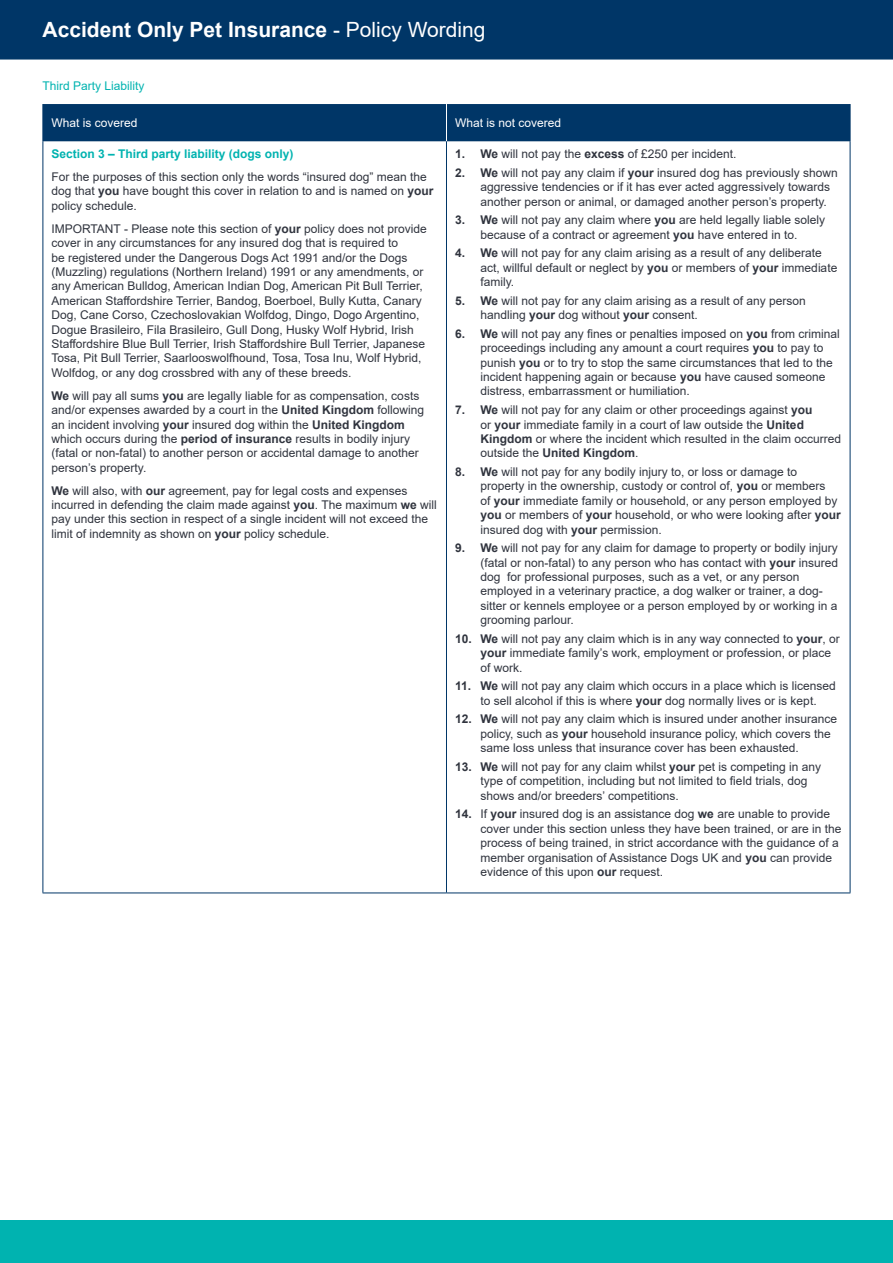
<style>
.page{position:relative;width:893px;height:1263px;background:#fff}
.page>*{position:absolute;margin:0;border:0;box-sizing:border-box;transform-origin:0 0}
.t1{font:700 21px "Arial";color:#fff}
.t2{font:12px/14.4px "Arial";color:#30343e}
.t3{font:700 12px "Arial";color:#00b3b0}
.t4{font:12px "Arial";color:#fff}
.t5{font:12px "Arial";color:#00b3b0}
.s1{font-weight:400}
.s2{font-weight:700}
</style>
<div class="page">
<div style="left:0;top:0;width:893px;height:60px;background:#003667"></div>
<div style="left:0;top:1220px;width:893px;height:43px;background:#00b3b0"></div>
<div style="left:44px;top:104px;width:806px;height:37px;background:#003667"></div>
<hr style="left:446px;top:104px;width:1px;height:37px;background:#fff">
<hr style="left:43px;top:104px;width:1px;height:37px;background:#003667">
<hr style="left:850px;top:104px;width:1px;height:37px;background:#003667">
<hr style="left:43px;top:141px;width:1px;height:751px;background:#003667">
<hr style="left:446px;top:141px;width:1px;height:751px;background:#003667">
<hr style="left:850px;top:141px;width:1px;height:751px;background:#003667">
<hr style="left:43px;top:892px;width:403px;height:1px;background:#003667">
<hr style="left:446px;top:892px;width:404px;height:1px;background:#003667">
<h1 class="t1" style="left:43px;top:15px;width:445px">Accident Only Pet Insurance <span class="s1">- Policy Wording</span></h1>
<p class="t5" style="left:43px;top:77px;width:104px">Third Party Liability</p>
<p class="t4" style="left:51px;top:115px;width:88px">What is covered</p>
<p class="t4" style="left:455px;top:115px;width:108px">What is not covered</p>
<p class="t3" style="left:51px;top:145px;width:244px">Section 3 – Third party liability (dogs only)</p>
<p class="t2" style="left:51px;top:170px;width:384px">For the purposes of this section only the words “insured dog” mean the dog that <span class="s2">you</span> have bought this cover in relation to and is named on <span class="s2">your </span>policy schedule.</p>
<p class="t2" style="left:51px;top:221px;width:377px">IMPORTANT - Please note this section of <span class="s2">your</span> policy does not provide cover in any circumstances for any insured dog that is required to<br>be registered under the Dangerous Dogs Act 1991 and/or the Dogs (Muzzling) regulations (Northern Ireland) 1991 or any amendments, or any American Bulldog, American Indian Dog, American Pit Bull Terrier, American Staffordshire Terrier, Bandog, Boerboel, Bully Kutta, Canary Dog, Cane Corso, Czechoslovakian Wolfdog, Dingo, Dogo Argentino, Dogue Brasileiro, Fila Brasileiro, Gull Dong, Husky Wolf Hybrid, Irish Staffordshire Blue Bull Terrier, Irish Staffordshire Bull Terrier, Japanese Tosa, Pit Bull Terrier, Saarlooswolfhound, Tosa, Tosa Inu, Wolf Hybrid, Wolfdog, or any dog crossbred with any of these breeds.</p>
<p class="t2" style="left:51px;top:388px;width:374px"><span class="s2">We</span> will pay all sums <span class="s2">you</span> are legally liable for as compensation, costs and/or expenses awarded by a court in the <span class="s2">United Kingdom</span> following an incident involving <span class="s2">your</span> insured dog within the <span class="s2">United Kingdom </span>which occurs during the <span class="s2">period of insurance</span> results in bodily injury (fatal or non-fatal) to another person or accidental damage to another person’s property.</p>
<p class="t2" style="left:51px;top:483px;width:387px"><span class="s2">We</span> will also, with <span class="s2">our</span> agreement, pay for legal costs and expenses incurred in defending the claim made against <span class="s2">you</span>. The maximum <span class="s2">we</span> will pay under this section in respect of a single incident will not exceed the limit of indemnity as shown on <span class="s2">your</span> policy schedule.</p>
<p class="t2" style="left:455px;top:147px;width:283px"><span class="s2">1. We</span> will not pay the <span class="s2">excess</span> of £250 per incident.</p>
<p class="t2" style="left:480px;top:165px;width:359px;text-indent:-26px"><span class="s2">2. We</span> will not pay any claim if <span class="s2">your</span> insured dog has previously shown aggressive tendencies or if it has ever acted aggressively towards another person or animal, or damaged another person’s property.</p>
<p class="t2" style="left:455px;top:213px;width:372px;text-align:center"><span class="s2">3. We</span> will not pay any claim where <span class="s2">you</span> are held legally liable solely because of a contract or agreement <span class="s2">you</span> have entered in to.</p>
<p class="t2" style="left:480px;top:246px;width:358px;text-indent:-26px"><span class="s2">4. We</span> will not pay for any claim arising as a result of any deliberate act, willful default or neglect by <span class="s2">you</span> or members of <span class="s2">your</span> immediate family.</p>
<p class="t2" style="left:480px;top:293px;width:327px;text-indent:-26px"><span class="s2">5. We</span> will not pay for any claim arising as a result of any person handling <span class="s2">your</span> dog without <span class="s2">your</span> consent.</p>
<p class="t2" style="left:480px;top:326px;width:361px;text-indent:-26px"><span class="s2">6. We</span> will not pay any fines or penalties imposed on <span class="s2">you</span> from criminal proceedings including any amount a court requires <span class="s2">you</span> to pay to punish <span class="s2">you</span> or to try to stop the same circumstances that led to the incident happening again or because <span class="s2">you</span> have caused someone distress, embarrassment or humiliation.</p>
<p class="t2" style="left:480px;top:403px;width:362px;text-indent:-26px"><span class="s2">7. We</span> will not pay for any claim or other proceedings against <span class="s2">you<br></span>or <span class="s2">your</span> immediate family in a court of law outside the <span class="s2">United Kingdom</span> or where the incident which resulted in the claim occurred outside the <span class="s2">United Kingdom</span>.</p>
<p class="t2" style="left:480px;top:464px;width:362px;text-indent:-26px"><span class="s2">8. We</span> will not pay for any bodily injury to, or loss or damage to property in the ownership, custody or control of, <span class="s2">you</span> or members<br>of <span class="s2">your</span> immediate family or household, or any person employed by <span class="s2">you</span> or members of <span class="s2">your</span> household, or who were looking after <span class="s2">your </span>insured dog with <span class="s2">your</span> permission.</p>
<p class="t2" style="left:480px;top:541px;width:359px;text-indent:-26px"><span class="s2">9. We</span> will not pay for any claim for damage to property or bodily injury (fatal or non-fatal) to any person who has contact with <span class="s2">your</span> insured dog for professional purposes, such as a vet, or any person employed in a veterinary practice, a dog walker or trainer, a dog&shy;sitter or kennels employee or a person employed by or working in a grooming parlour.</p>
<p class="t2" style="left:480px;top:631px;width:361px;text-indent:-26px"><span class="s2">10. We</span> will not pay any claim which is in any way connected to <span class="s2">your</span>, or <span class="s2">your</span> immediate family’s work, employment or profession, or place of work.</p>
<p class="t2" style="left:455px;top:679px;width:382px;text-align:center"><span class="s2">11. We</span> will not pay any claim which occurs in a place which is licensed to sell alcohol if this is where <span class="s2">your</span> dog normally lives or is kept.</p>
<p class="t2" style="left:480px;top:712px;width:358px;text-indent:-26px"><span class="s2">12. We</span> will not pay any claim which is insured under another insurance policy, such as <span class="s2">your</span> household insurance policy, which covers the same loss unless that insurance cover has been exhausted.</p>
<p class="t2" style="left:480px;top:759px;width:342px;text-indent:-26px"><span class="s2">13. We</span> will not pay for any claim whilst <span class="s2">your</span> pet is competing in any type of competition, including but not limited to field trials, dog shows and/or breeders’ competitions.</p>
<p class="t2" style="left:480px;top:807px;width:362px;text-indent:-26px"><span class="s2">14.</span> If <span class="s2">your</span> insured dog is an assistance dog <span class="s2">we</span> are unable to provide cover under this section unless they have been trained, or are in the process of being trained, in strict accordance with the guidance of a member organisation of Assistance Dogs UK and <span class="s2">you</span> can provide evidence of this upon <span class="s2">our</span> request.</p>
</div>
